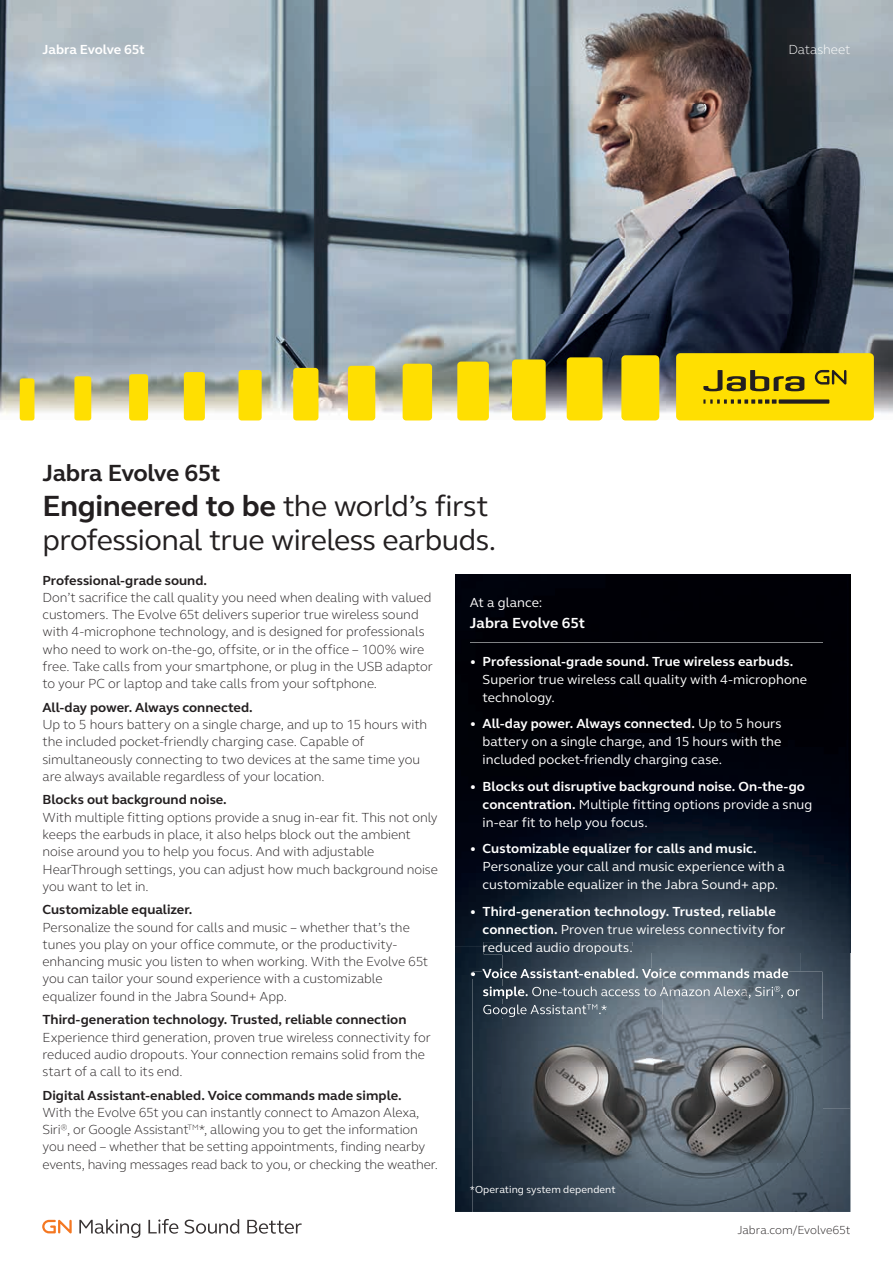
<style>
.page{position:relative;width:893px;height:1263px;background:#fff}
.page>*{position:absolute;margin:0;border:0;box-sizing:border-box;transform-origin:0 0}
.t1{font:30px/34.5px "FS Elliot Pro";letter-spacing:-.02em;color:#231f20}
.t2{font:700 24px "FS Elliot Pro";letter-spacing:-.025em;color:#231f20}
.t3{font:700 15px "FS Elliot Pro";letter-spacing:-.005em;color:#fff}
.t4{font:300 13.5px/17.2px "FS Elliot Pro";letter-spacing:-.005em;color:#231f20}
.t5{font:700 13.5px/18px "FS Elliot Pro";letter-spacing:.005em;color:#fff}
.t6{font:13.5px/18px "FS Elliot Pro";letter-spacing:.005em;color:#fff}
.t7{font:700 13.5px "FS Elliot Pro";color:#231f20}
.t8{font:300 13.5px "GN Elliot";letter-spacing:-.005em;color:#fff}
.t9{font:300 12px "FS Elliot Pro";letter-spacing:-.01em;color:#231f20}
.t10{font:10.5px "GN Elliot";letter-spacing:.01em;color:#fff}
.s1{font-weight:700}
.s2{font-weight:400}
</style>
<div class="page">
<img style="left:455px;top:574px;width:395px;height:372px">
<img style="left:455px;top:946px;width:47px;height:266px">
<img style="left:633px;top:946px;width:217px;height:7px">
<img style="left:484px;top:942px;width:149px;height:12px">
<img style="left:483px;top:968px;width:19px;height:4px">
<img style="left:0;top:0;width:893px;height:420px">
<hr style="left:470px;top:642px;width:353px;height:1px;background:#808285">
<svg style="left:42px;top:1220px;width:30px;height:13px"></svg>
<svg style="left:79px;top:1219px;width:61px;height:19px"></svg>
<svg style="left:148px;top:1219px;width:30px;height:15px"></svg>
<svg style="left:185px;top:1219px;width:54px;height:15px"></svg>
<svg style="left:247px;top:1220px;width:55px;height:14px"></svg>
<div style="left:20px;top:378px;width:14px;height:42px;background:#ffdf01;border-radius:3px"></div>
<div style="left:74px;top:376px;width:17px;height:44px;background:#ffdf01;border-radius:3px"></div>
<div style="left:129px;top:374px;width:19px;height:46px;background:#ffdf01;border-radius:3px"></div>
<div style="left:184px;top:372px;width:21px;height:48px;background:#ffdf01;border-radius:3px"></div>
<div style="left:239px;top:370px;width:23px;height:50px;background:#ffdf01;border-radius:3px"></div>
<div style="left:293px;top:368px;width:25px;height:52px;background:#ffdf01;border-radius:3px"></div>
<div style="left:348px;top:366px;width:27px;height:54px;background:#ffdf01;border-radius:3px"></div>
<div style="left:403px;top:364px;width:29px;height:56px;background:#ffdf01;border-radius:4px"></div>
<div style="left:457px;top:362px;width:32px;height:58px;background:#ffdf01;border-radius:4px"></div>
<div style="left:512px;top:359px;width:34px;height:61px;background:#ffdf01;border-radius:4px"></div>
<div style="left:567px;top:357px;width:35px;height:63px;background:#ffdf01;border-radius:4px"></div>
<div style="left:621px;top:355px;width:38px;height:65px;background:#ffdf01;border-radius:4px"></div>
<div style="left:676px;top:353px;width:198px;height:67px;background:#ffdf01;border-radius:4px"></div>
<svg style="left:703px;top:370px;width:101px;height:21px"></svg>
<svg style="left:703px;top:399px;width:73px;height:5px"></svg>
<div style="left:779px;top:399px;width:50px;height:5px;background:#231f20"></div>
<svg style="left:815px;top:370px;width:31px;height:15px"></svg>
<img style="left:502px;top:953px;width:149px;height:15px">
<img style="left:651px;top:953px;width:150px;height:19px">
<img style="left:801px;top:953px;width:49px;height:259px">
<img style="left:502px;top:953px;width:131px;height:1px">
<img style="left:502px;top:968px;width:287px;height:10px">
<img style="left:473px;top:972px;width:29px;height:240px">
<svg style="left:471px;top:972px;width:5px;height:6px"></svg>
<img style="left:483px;top:986px;width:19px;height:13px">
<img style="left:483px;top:1004px;width:19px;height:13px">
<img style="left:502px;top:978px;width:160px;height:234px">
<img style="left:662px;top:972px;width:160px;height:240px">
<img style="left:502px;top:986px;width:26px;height:13px">
<img style="left:532px;top:986px;width:241px;height:12px">
<svg style="left:774px;top:986px;width:6px;height:6px"></svg>
<img style="left:781px;top:989px;width:19px;height:9px">
<img style="left:502px;top:1004px;width:84px;height:13px">
<svg style="left:587px;top:1004px;width:20px;height:10px"></svg>
<p class="t5" style="left:43px;top:40px;width:104px">Jabra Evolve 65t</p>
<p class="t8" style="left:788px;top:40px;width:64px">Datasheet</p>
<h2 class="t2" style="left:43px;top:457px;width:179px">Jabra Evolve 65t</h2>
<h1 class="t1" style="left:43px;top:487px;width:455px"><span class="s1">Engineered to be</span> the world’s first professional true wireless earbuds.</h1>
<p class="t7" style="left:43px;top:571px;width:166px">Professional-grade sound.</p>
<p class="t4" style="left:43px;top:588px;width:392px">Don’t sacrifice the call quality you need when dealing with valued customers. The Evolve 65t delivers superior true wireless sound with 4-microphone technology, and is designed for professionals who need to work on-the-go, offsite, or in the office – 100% wire free. Take calls from your smartphone, or plug in the USB adaptor to your PC or laptop and take calls from your softphone.</p>
<p class="t7" style="left:43px;top:698px;width:212px">All-day power. Always connected.</p>
<p class="t4" style="left:43px;top:715px;width:386px">Up to 5 hours battery on a single charge, and up to 15 hours with the included pocket-friendly charging case. Capable of simultaneously connecting to two devices at the same time you are always available regardless of your location.</p>
<p class="t7" style="left:43px;top:791px;width:186px">Blocks out background noise.</p>
<p class="t4" style="left:43px;top:808px;width:397px">With multiple fitting options provide a snug in-ear fit. This not only keeps the earbuds in place, it also helps block out the ambient noise around you to help you focus. And with adjustable HearThrough settings, you can adjust how much background noise you want to let in.</p>
<p class="t7" style="left:43px;top:901px;width:152px">Customizable equalizer.</p>
<p class="t4" style="left:43px;top:918px;width:387px">Personalize the sound for calls and music – whether that’s the tunes you play on your office commute, or the productivity&shy;enhancing music you listen to when working. With the Evolve 65t you can tailor your sound experience with a customizable equalizer found in the Jabra Sound+ App.</p>
<p class="t7" style="left:43px;top:1011px;width:365px">Third-generation technology. Trusted, reliable connection</p>
<p class="t4" style="left:43px;top:1028px;width:390px">Experience third generation, proven true wireless connectivity for reduced audio dropouts. Your connection remains solid from the start of a call to its end.</p>
<p class="t7" style="left:43px;top:1086px;width:361px">Digital Assistant-enabled. Voice commands made simple.</p>
<p class="t4" style="left:43px;top:1103px;width:397px">With the Evolve 65t you can instantly connect to Amazon Alexa, Siri<sup>®</sup>, or Google Assistant<sup>TM</sup>*, allowing you to get the information you need – whether that be setting appointments, finding nearby events, having messages read back to you, or checking the weather.</p>
<p class="t6" style="left:470px;top:593px;width:74px">At a glance:</p>
<p class="t3" style="left:470px;top:613px;width:117px">Jabra Evolve 65t</p>
<p class="t5" style="left:470px;top:652px;width:325px">• Professional-grade sound. True wireless earbuds.</p>
<p class="t6" style="left:483px;top:670px;width:326px">Superior true wireless call quality with 4-microphone technology.</p>
<p class="t6" style="left:483px;top:714px;width:300px;text-align:justify;text-indent:-13px"><span class="s1">• All-day power. Always connected.</span> Up to 5 hours battery on a single charge, and 15 hours with the included pocket-friendly charging case.</p>
<p class="t5" style="left:483px;top:777px;width:331px;text-indent:-13px">• Blocks out disruptive background noise. On-the-go concentration. <span class="s2">Multiple fitting options provide a snug in-ear fit to help you focus.</span></p>
<p class="t5" style="left:470px;top:839px;width:288px">• Customizable equalizer for calls and music.</p>
<p class="t6" style="left:483px;top:857px;width:304px">Personalize your call and music experience with a customizable equalizer in the Jabra Sound+ app.</p>
<p class="t5" style="left:483px;top:902px;width:304px;text-indent:-13px">• Third-generation technology. Trusted, reliable connection. <span class="s2">Proven true wireless connectivity for reduced audio dropouts.</span></p>
<p class="t10" style="left:470px;top:1183px;width:147px">*Operating system dependent</p>
<p class="t9" style="left:737px;top:1221px;width:115px">Jabra.com/Evolve65t</p>
</div>
